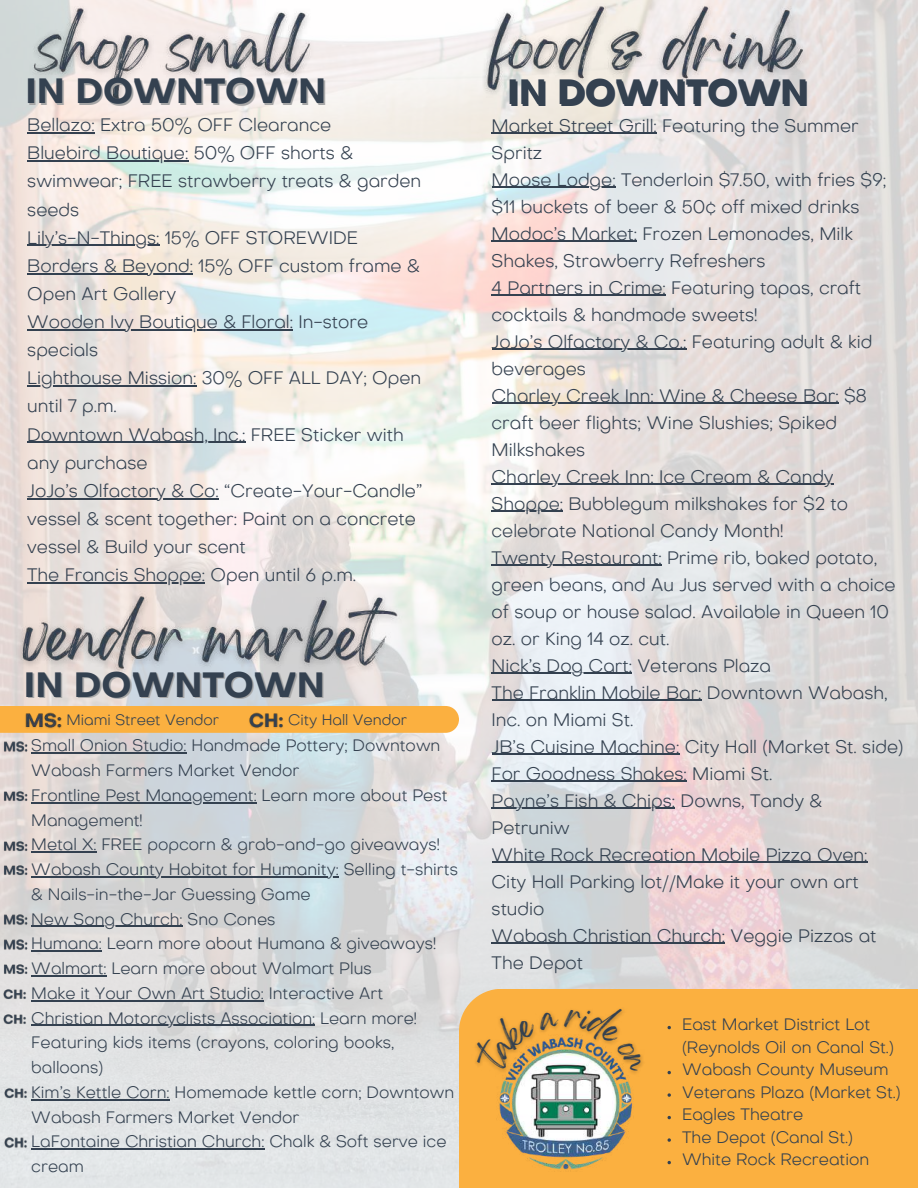
<style>
.page{position:relative;width:918px;height:1188px;background:#fff}
.page>*{position:absolute;margin:0;border:0;box-sizing:border-box;transform-origin:0 0}
.t1{font:700 34.5px "Octarine";color:#344150}
.t2{font:300 18px/27px "Octarine";color:#344150}
.t3{font:300 16.5px/24.8px "Octarine";color:#344150}
.t4{font:300 15px "Octarine";color:#344150}
</style>
<div class="page">
<img style="left:0;top:0;width:918px;height:1188px">
<div style="left:459px;top:989px;width:459px;height:199px;background:#fbb040"></div>
<img style="left:498px;top:1101px;width:134px;height:70px">
<img style="left:454px;top:978px;width:223px;height:123px">
<hr style="left:492px;top:133px;width:165px;height:1px;background:#344150">
<hr style="left:492px;top:187px;width:124px;height:1px;background:#344150">
<hr style="left:492px;top:241px;width:145px;height:1px;background:#344150">
<hr style="left:492px;top:295px;width:174px;height:1px;background:#344150">
<hr style="left:492px;top:349px;width:195px;height:1px;background:#344150">
<hr style="left:492px;top:403px;width:347px;height:1px;background:#344150">
<hr style="left:492px;top:484px;width:342px;height:1px;background:#344150">
<hr style="left:492px;top:511px;width:71px;height:1px;background:#344150">
<hr style="left:492px;top:565px;width:170px;height:1px;background:#344150">
<hr style="left:492px;top:673px;width:140px;height:1px;background:#344150">
<hr style="left:492px;top:700px;width:210px;height:1px;background:#344150">
<hr style="left:492px;top:754px;width:187px;height:1px;background:#344150">
<hr style="left:492px;top:781px;width:195px;height:1px;background:#344150">
<hr style="left:492px;top:808px;width:183px;height:1px;background:#344150">
<hr style="left:492px;top:862px;width:375px;height:1px;background:#344150">
<hr style="left:492px;top:943px;width:233px;height:1px;background:#344150">
<svg style="left:668px;top:1093px;width:3px;height:4px"></svg>
<svg style="left:668px;top:1138px;width:3px;height:4px"></svg>
<img style="left:474px;top:0;width:342px;height:132px">
<img style="left:22px;top:0;width:301px;height:132px">
<hr style="left:27px;top:132px;width:68px;height:1px;background:#344150">
<hr style="left:27px;top:160px;width:161px;height:2px;background:#344150">
<hr style="left:27px;top:245px;width:133px;height:1px;background:#344150">
<hr style="left:27px;top:273px;width:166px;height:1px;background:#344150">
<hr style="left:27px;top:329px;width:266px;height:1px;background:#344150">
<hr style="left:27px;top:385px;width:169px;height:2px;background:#344150">
<hr style="left:27px;top:442px;width:218px;height:1px;background:#344150">
<hr style="left:27px;top:498px;width:192px;height:1px;background:#344150">
<img style="left:10px;top:574px;width:401px;height:132px">
<div style="left:0;top:706px;width:459px;height:27px;background:#fbb040"></div>
<hr style="left:31px;top:753px;width:156px;height:1px;background:#344150">
<hr style="left:31px;top:802px;width:226px;height:1px;background:#344150">
<hr style="left:31px;top:852px;width:65px;height:1px;background:#344150">
<hr style="left:31px;top:876px;width:308px;height:1px;background:#344150">
<hr style="left:31px;top:926px;width:152px;height:1px;background:#344150">
<hr style="left:31px;top:951px;width:71px;height:1px;background:#344150">
<hr style="left:31px;top:975px;width:75px;height:1px;background:#344150">
<hr style="left:31px;top:1000px;width:233px;height:1px;background:#344150">
<hr style="left:31px;top:1025px;width:284px;height:1px;background:#344150">
<hr style="left:31px;top:1099px;width:139px;height:1px;background:#344150">
<hr style="left:31px;top:1149px;width:233px;height:1px;background:#344150">
<img style="left:22px;top:710px;width:43px;height:26px">
<img style="left:245px;top:710px;width:41px;height:26px">
<img style="left:1px;top:740px;width:29px;height:17px">
<img style="left:1px;top:789px;width:29px;height:18px">
<img style="left:1px;top:839px;width:29px;height:17px">
<img style="left:1px;top:863px;width:29px;height:18px">
<img style="left:1px;top:913px;width:29px;height:17px">
<img style="left:1px;top:938px;width:29px;height:17px">
<img style="left:1px;top:963px;width:29px;height:17px">
<img style="left:1px;top:1012px;width:28px;height:18px">
<img style="left:2px;top:1086px;width:28px;height:17px">
<img style="left:2px;top:1136px;width:28px;height:17px">
<img style="left:1px;top:987px;width:28px;height:18px">
<svg style="left:469px;top:999px;width:177px;height:76px"></svg>
<h1 class="t1" style="left:25px;top:78px;width:302px">IN DOWNTOWN</h1>
<h1 class="t1" style="left:507px;top:79px;width:302px">IN DOWNTOWN</h1>
<p class="t2" style="left:27px;top:113px;width:397px;line-height:28.2px">Bellazo: Extra 50% OFF Clearance<br>Bluebird Boutique: 50% OFF shorts &amp; swimwear; FREE strawberry treats &amp; garden seeds<br>Lily’s-N-Things: 15% OFF STOREWIDE<br>Borders &amp; Beyond: 15% OFF custom frame &amp;<br>Open Art Gallery<br>Wooden Ivy Boutique &amp; Floral: In-store specials<br>Lighthouse Mission: 30% OFF ALL DAY; Open until 7 p.m.<br>Downtown Wabash, Inc.: FREE Sticker with any purchase<br>JoJo’s Olfactory &amp; Co: “Create-Your-Candle” vessel &amp; scent together: Paint on a concrete vessel &amp; Build your scent<br>The Francis Shoppe: Open until 6 p.m.</p>
<p class="t2" style="left:492px;top:114px;width:413px">Market Street Grill: Featuring the Summer<br>Spritz<br>Moose Lodge: Tenderloin $7.50, with fries $9; $11 buckets of beer &amp; 50¢ off mixed drinks<br>Modoc’s Market: Frozen Lemonades, Milk<br>Shakes, Strawberry Refreshers<br>4 Partners in Crime: Featuring tapas, craft cocktails &amp; handmade sweets!<br>JoJo’s Olfactory &amp; Co.: Featuring adult &amp; kid beverages<br>Charley Creek Inn: Wine &amp; Cheese Bar: $8 craft beer flights; Wine Slushies; Spiked<br>Milkshakes<br>Charley Creek Inn: Ice Cream &amp; Candy<br>Shoppe: Bubblegum milkshakes for $2 to celebrate National Candy Month!<br>Twenty Restaurant: Prime rib, baked potato, green beans, and Au Jus served with a choice of soup or house salad. Available in Queen 10 oz. or King 14 oz. cut.<br>Nick’s Dog Cart: Veterans Plaza<br>The Franklin Mobile Bar: Downtown Wabash,<br>Inc. on Miami St.<br>JB’s Cuisine Machine: City Hall (Market St. side)<br>For Goodness Shakes: Miami St.<br>Payne’s Fish &amp; Chips: Downs, Tandy &amp;<br>Petruniw<br>White Rock Recreation Mobile Pizza Oven:<br>City Hall Parking lot//Make it your own art studio<br>Wabash Christian Church: Veggie Pizzas at<br>The Depot</p>
<h1 class="t1" style="left:24px;top:671px;width:302px">IN DOWNTOWN</h1>
<p class="t4" style="left:67px;top:714px;width:154px">Miami Street Vendor</p>
<p class="t4" style="left:288px;top:714px;width:120px">City Hall Vendor</p>
<p class="t3" style="left:31px;top:735px;width:428px">Small Onion Studio: Handmade Pottery; Downtown Wabash Farmers Market Vendor<br>Frontline Pest Management: Learn more about Pest Management!<br>Metal X: FREE popcorn &amp; grab-and-go giveaways!<br>Wabash County Habitat for Humanity: Selling t-shirts &amp; Nails-in-the-Jar Guessing Game<br>New Song Church: Sno Cones<br>Humana: Learn more about Humana &amp; giveaways!<br>Walmart: Learn more about Walmart Plus<br>Make it Your Own Art Studio: Interactive Art Christian Motorcyclists Association: Learn more!<br>Featuring kids items (crayons, coloring books, balloons)<br>Kim’s Kettle Corn: Homemade kettle corn; Downtown Wabash Farmers Market Vendor<br>LaFontaine Christian Church: Chalk &amp; Soft serve ice cream</p>
<p class="t3" style="left:682px;top:1015px;width:220px;line-height:22.5px">East Market District Lot (Reynolds Oil on Canal St.)<br>Wabash County Museum<br>Veterans Plaza (Market St.)<br>Eagles Theatre<br>The Depot (Canal St.)<br>White Rock Recreation</p>
</div>
